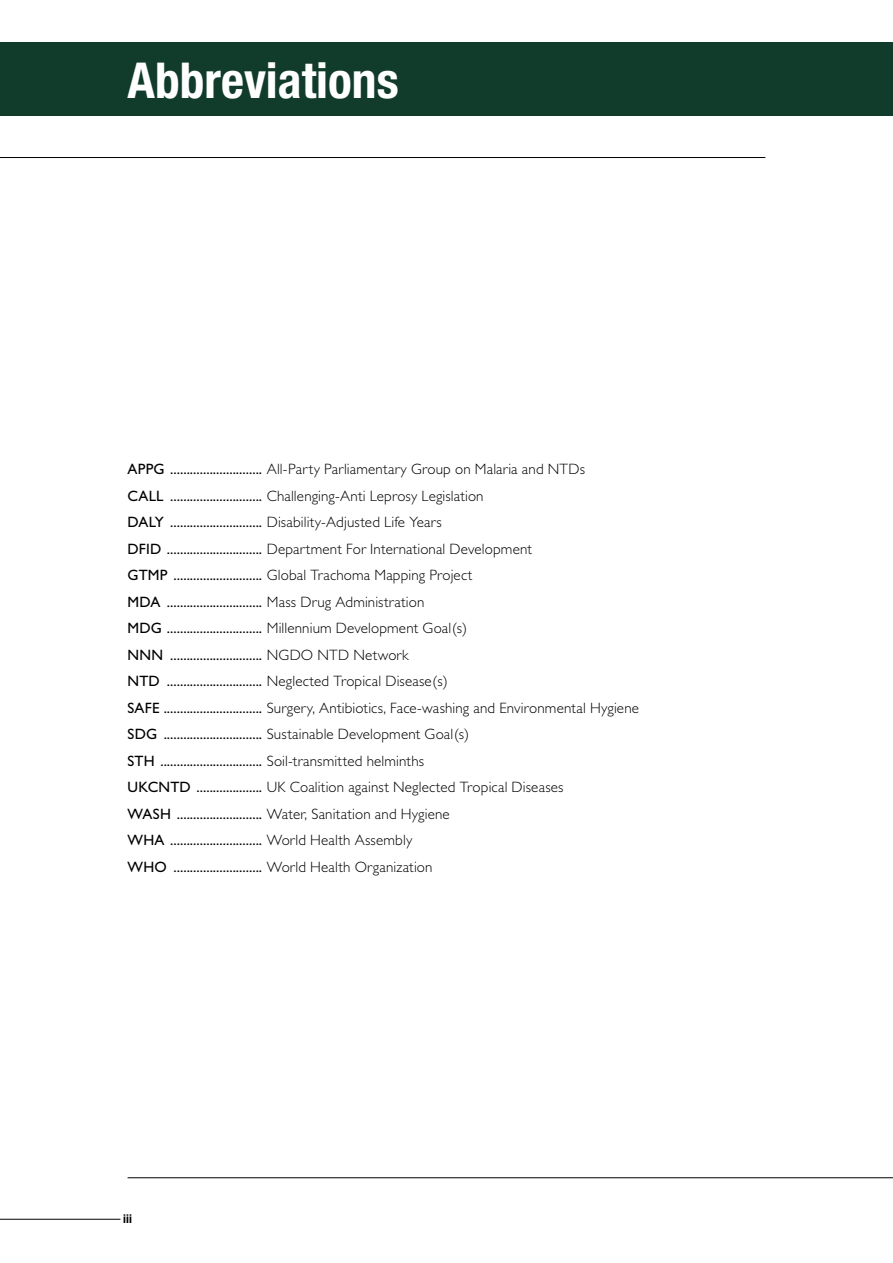
<style>
.page{position:relative;width:893px;height:1263px;background:#fff}
.page>*{position:absolute;margin:0;border:0;box-sizing:border-box;transform-origin:0 0}
.t1{font:700 condensed 49.5px "Helvetica Neue";color:#fff}
.t2{font:15px/26.5px "Gill Sans Std";letter-spacing:.015em;color:#000}
.t3{font:300 15px/26.5px "Gill Sans";letter-spacing:.01em;color:#000}
.t4{font:700 condensed 12px "Helvetica Neue";color:#000}
.s1{font-family:"Gill Sans Std";font-weight:400}
.s2{font-family:"Gill Sans";font-weight:300}
.s3{font-weight:300}
</style>
<div class="page">
<hr style="left:0;top:1219px;width:120px;height:1px;background:#000">
<div style="left:0;top:43px;width:892px;height:73px;background:#113c2b"></div>
<hr style="left:0;top:157px;width:765px;height:1px;background:#000">
<hr style="left:128px;top:1177px;width:764px;height:1px;background:#000">
<h1 class="t1" style="left:128px;top:51px;width:273px">Abbreviations</h1>
<p class="t3" style="left:128px;top:456px;width:459px"><span class="s1">APPG ............................</span> All-Party Parliamentary Group on Malaria and NTDs<br><span class="s1">CALL ............................</span> Challenging-Anti Leprosy Legislation</p>
<p class="t2" style="left:128px;top:509px;width:406px">DALY ............................ <span class="s2">Disability-Adjusted Life Years<br></span>DFID ............................. <span class="s3">Department For International Development </span>GTMP ........................... <span class="s2">Global Trachoma Mapping Project<br></span>MDA ............................. <span class="s2">Mass Drug Administration<br></span>MDG ............................. <span class="s2">Millennium Development Goal(s)<br></span>NNN ............................ <span class="s2">NGDO NTD Network<br></span>NTD ............................. <span class="s2">Neglected Tropical Disease(s)</span></p>
<p class="t3" style="left:128px;top:694px;width:513px"><span class="s1">SAFE ..............................</span> Surgery, Antibiotics, Face-washing and Environmental Hygiene</p>
<p class="t2" style="left:128px;top:721px;width:343px">SDG .............................. <span class="s2">Sustainable Development Goal(s)<br></span>STH ............................... <span class="s2">Soil-transmitted helminths</span></p>
<p class="t3" style="left:128px;top:774px;width:437px"><span class="s1">UKCNTD ....................</span> UK Coalition against Neglected Tropical Diseases</p>
<p class="t2" style="left:128px;top:800px;width:324px">WASH .......................... <span class="s2">Water, Sanitation and Hygiene<br></span>WHA ............................ <span class="s2">World Health Assembly<br></span>WHO ........................... <span class="s2">World Health Organization</span></p>
<p class="t4" style="left:123px;top:1211px;width:10px">iii</p>
</div>
